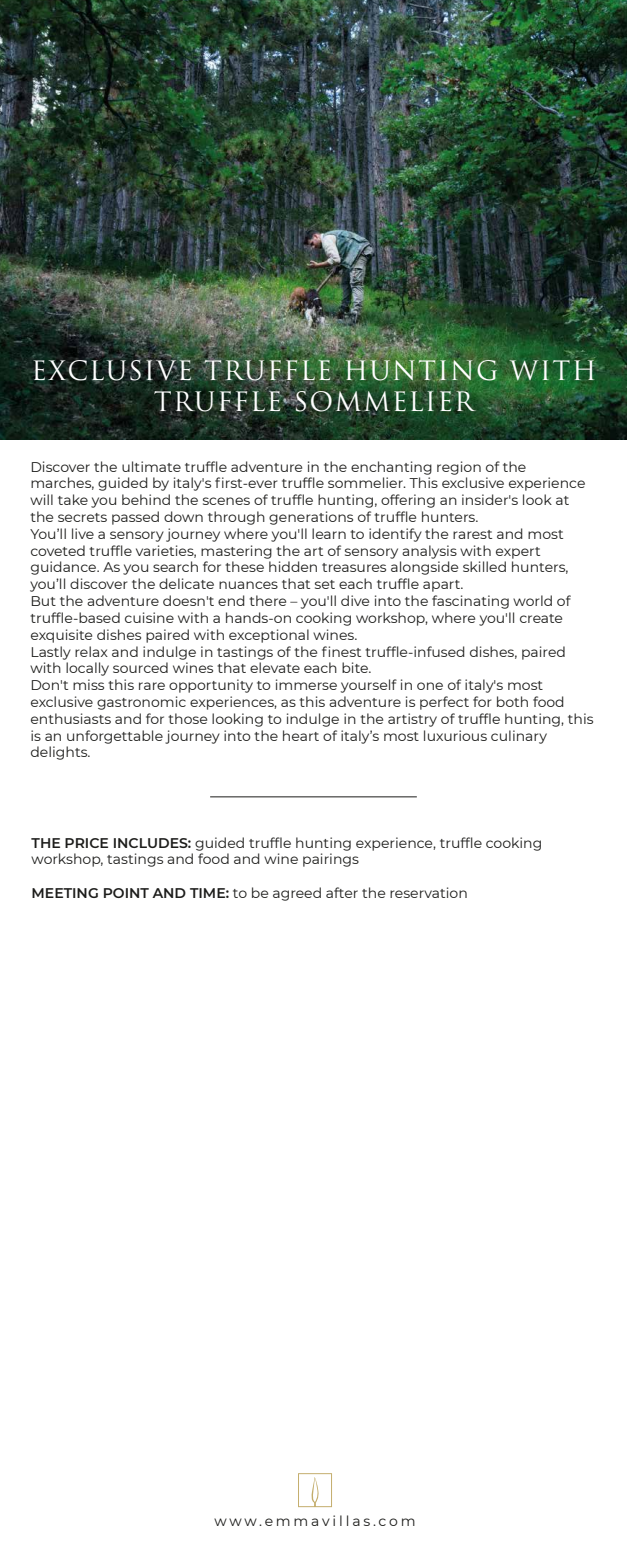
<style>
.page{position:relative;width:627px;height:1560px;background:#fff}
.page>*{position:absolute;margin:0;border:0;box-sizing:border-box;transform-origin:0 0}
.t1{font:26px/31.2px "Trajan Pro 3";letter-spacing:.05em;color:#fff;text-align:center}
.t2{font:14px/16.8px "Montserrat";color:#1d1d1b}
.t3{font:14px "Montserrat";letter-spacing:.2em;color:#1d1d1b}
.s1{font-weight:600}
</style>
<div class="page">
<hr style="left:210px;top:796px;width:206px;height:1px;background:#1d1d1b">
<svg style="left:298px;top:1473px;width:34px;height:33px"></svg>
<img style="left:0;top:0;width:626px;height:439px">
<h1 class="t1" style="left:31px;top:356px;width:566px">EXCLUSIVE TRUFFLE HUNTING WITH<br>TRUFFLE SOMMELIER</h1>
<p class="t2" style="left:30px;top:457px;width:564px">Discover the ultimate truffle adventure in the enchanting region of the marches, guided by italy's first-ever truffle sommelier. This exclusive experience will take you behind the scenes of truffle hunting, offering an insider's look at the secrets passed down through generations of truffle hunters.<br>You’ll live a sensory journey where you'll learn to identify the rarest and most coveted truffle varieties, mastering the art of sensory analysis with expert guidance. As you search for these hidden treasures alongside skilled hunters, you’ll discover the delicate nuances that set each truffle apart.<br>But the adventure doesn't end there – you'll dive into the fascinating world of truffle-based cuisine with a hands-on cooking workshop, where you'll create exquisite dishes paired with exceptional wines.<br>Lastly relax and indulge in tastings of the finest truffle-infused dishes, paired with locally sourced wines that elevate each bite.<br>Don't miss this rare opportunity to immerse yourself in one of italy's most exclusive gastronomic experiences, as this adventure is perfect for both food enthusiasts and for those looking to indulge in the artistry of truffle hunting, this is an unforgettable journey into the heart of italy’s most luxurious culinary delights.</p>
<p class="t2" style="left:32px;top:833px;width:512px"><span class="s1">THE PRICE INCLUDES:</span> guided truffle hunting experience, truffle cooking workshop, tastings and food and wine pairings</p>
<p class="t2" style="left:32px;top:884px;width:437px"><span class="s1">MEETING POINT AND TIME:</span> to be agreed after the reservation</p>
<p class="t3" style="left:214px;top:1511px;width:203px">www.emmavillas.com</p>
</div>
